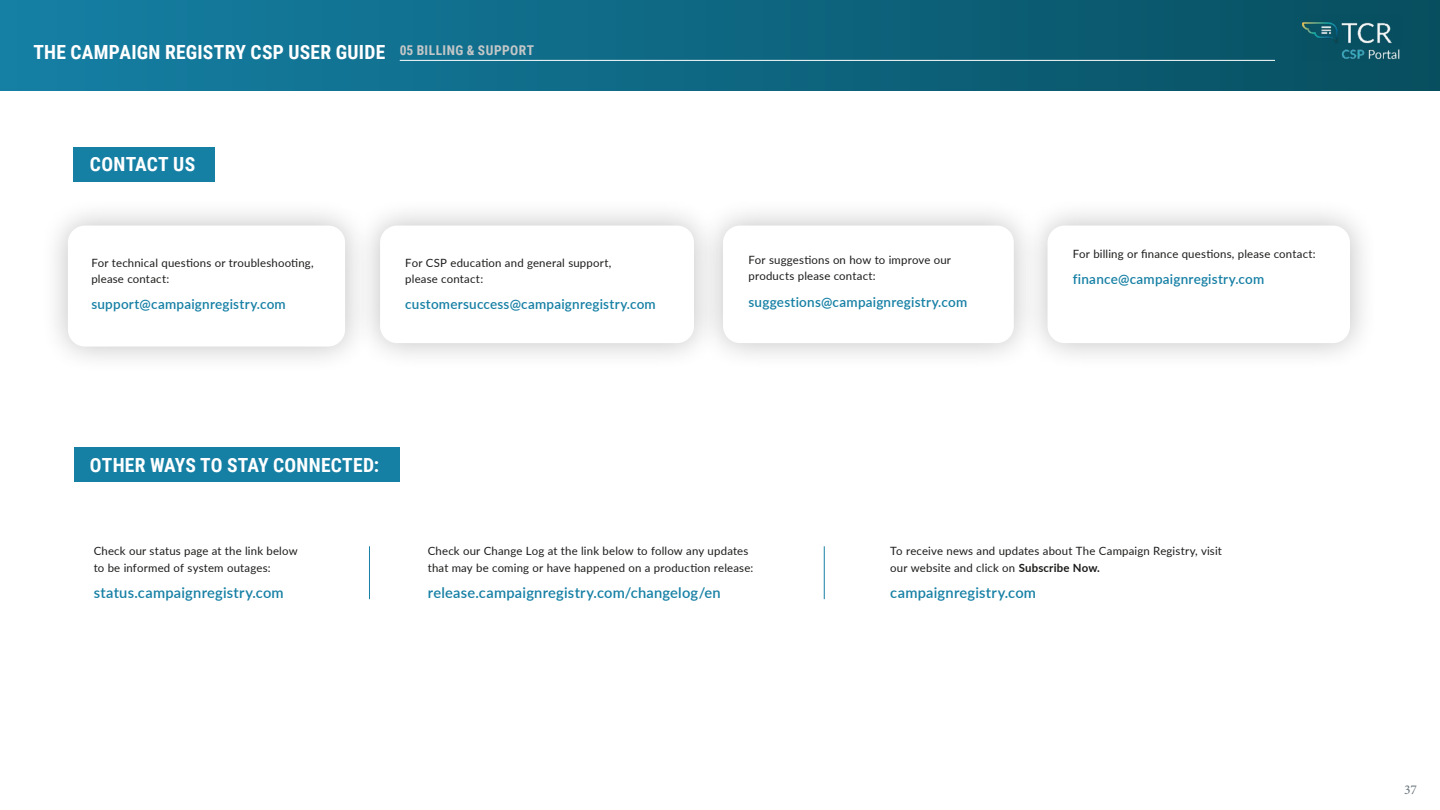
<style>
.page{position:relative;width:1440px;height:810px;background:#fff}
.page>*{position:absolute;margin:0;border:0;box-sizing:border-box;transform-origin:0 0}
.t1{font:700 19.5px "Roboto Condensed";letter-spacing:.015em;color:#fff}
.t2{font:600 14.62px "Lato";letter-spacing:.015em;color:#157fa4}
.t3{font:600 13.5px "Lato";letter-spacing:.015em;color:#157fa4}
.t4{font:700 13.5px "Roboto Condensed";letter-spacing:.035em;color:#c4c7c8}
.t5{font:13.5px "Minion Pro";color:#68737a}
.t6{font:11.4px/16.3px "Lato";letter-spacing:.015em;color:#1c1c1b}
.s1{font-weight:700}
</style>
<div class="page">
<svg style="left:0;top:0;width:1440px;height:90px;background:#0e6783"></svg>
<hr style="left:400px;top:60px;width:875px;height:1px;background:#fff">
<img style="left:1303px;top:16px;width:100px;height:45px">
<hr style="left:824px;top:546px;width:1px;height:53px;background:#157fa4">
<hr style="left:369px;top:546px;width:1px;height:53px;background:#157fa4">
<div style="left:40px;top:198px;width:334px;height:177px;background:#000;opacity:.25"></div>
<div style="left:68px;top:226px;width:277px;height:121px;background:#fff;border-radius:17px"></div>
<div style="left:352px;top:198px;width:370px;height:174px;background:#000;opacity:.25"></div>
<div style="left:380px;top:226px;width:314px;height:117px;background:#fff;border-radius:17px"></div>
<div style="left:695px;top:198px;width:347px;height:174px;background:#000;opacity:.25"></div>
<div style="left:723px;top:226px;width:291px;height:117px;background:#fff;border-radius:17px"></div>
<div style="left:1020px;top:198px;width:358px;height:174px;background:#000;opacity:.25"></div>
<div style="left:1048px;top:226px;width:302px;height:117px;background:#fff;border-radius:17px"></div>
<div style="left:74px;top:147px;width:141px;height:34px;background:#157fa4"></div>
<div style="left:74px;top:447px;width:326px;height:35px;background:#157fa4"></div>
<h1 class="t1" style="left:33px;top:38px;width:353px">THE CAMPAIGN REGISTRY CSP USER GUIDE</h1>
<p class="t4" style="left:400px;top:40px;width:136px">05 BILLING &amp; SUPPORT</p>
<h1 class="t1" style="left:90px;top:151px;width:107px">CONTACT US</h1>
<p class="t6" style="left:91px;top:254px;width:224px">For technical questions or troubleshooting, please contact:</p>
<p class="t3" style="left:91px;top:294px;width:196px">support@campaignregistry.com</p>
<p class="t6" style="left:405px;top:254px;width:208px">For CSP education and general support, please contact:</p>
<p class="t3" style="left:405px;top:294px;width:252px">customersuccess@campaignregistry.com</p>
<p class="t6" style="left:749px;top:251px;width:204px">For suggestions on how to improve our products please contact:</p>
<p class="t3" style="left:749px;top:292px;width:220px">suggestions@campaignregistry.com</p>
<p class="t6" style="left:1073px;top:246px;width:244px">For billing or finance questions, please contact:</p>
<p class="t3" style="left:1073px;top:270px;width:193px">finance@campaignregistry.com</p>
<h1 class="t1" style="left:90px;top:451px;width:291px">OTHER WAYS TO STAY CONNECTED:</h1>
<p class="t6" style="left:94px;top:543px;width:205px">Check our status page at the link below to be informed of system outages:</p>
<p class="t2" style="left:94px;top:582px;width:192px">status.campaignregistry.com</p>
<p class="t6" style="left:428px;top:543px;width:327px">Check our Change Log at the link below to follow any updates that may be coming or have happened on a production release:</p>
<p class="t2" style="left:428px;top:582px;width:295px">release.campaignregistry.com/changelog/en</p>
<p class="t6" style="left:890px;top:543px;width:333px">To receive news and updates about The Campaign Registry, visit our website and click on <span class="s1">Subscribe Now.</span></p>
<p class="t2" style="left:890px;top:582px;width:147px">campaignregistry.com</p>
<p class="t5" style="left:1404px;top:781px;width:14px">37</p>
</div>
